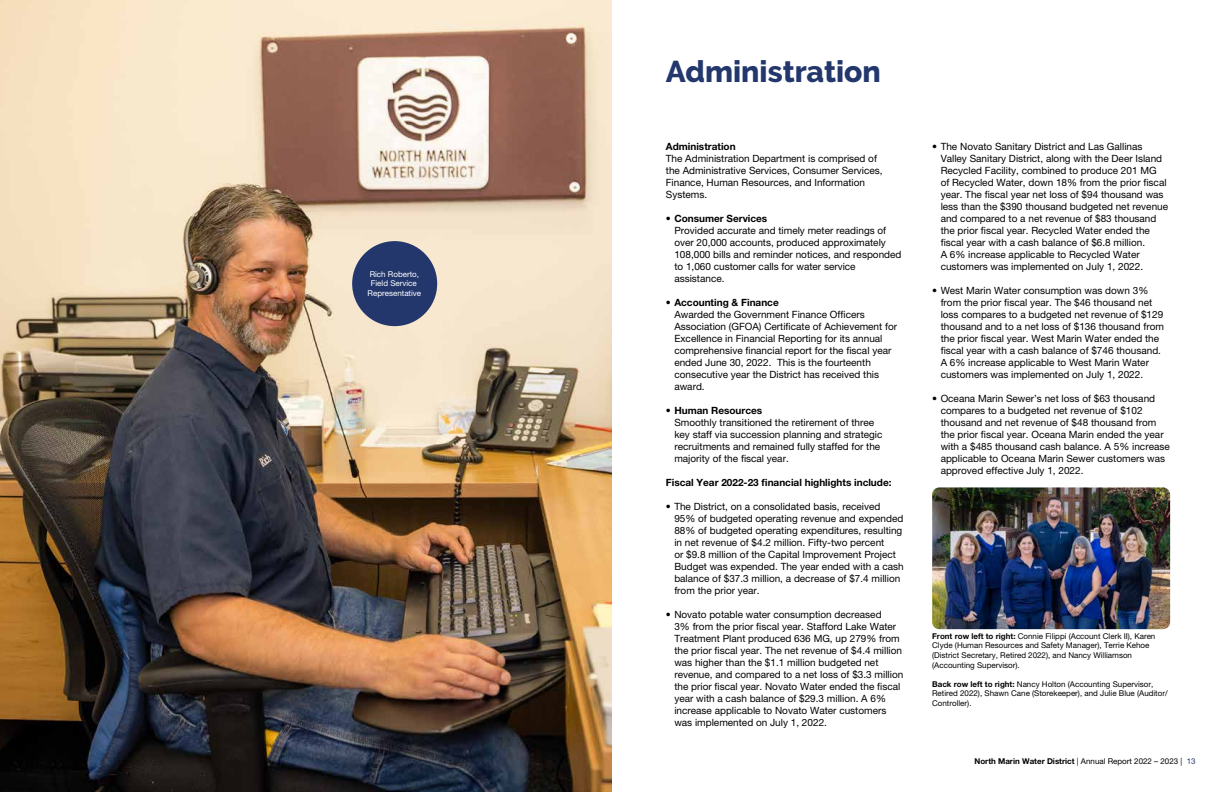
<style>
.page{position:relative;width:1224px;height:792px;background:#fff}
.page>*{position:absolute;margin:0;border:0;box-sizing:border-box;transform-origin:0 0}
.t1{font:800 30px "Raleway";color:#23376d}
.t2{font:10px/12px "Helvetica Neue LT Pro";color:#000}
.t3{font:700 10px "Helvetica Neue LT Pro";color:#000}
.t4{font:8px/9.6px "Helvetica Neue LT Pro";color:#000}
.t5{font:700 8px "Helvetica Neue LT Pro";color:#000}
.t6{font:8px/9.6px "Helvetica Neue LT Pro";color:#fff;text-align:center}
.s1{font-weight:700}
.s2{font-weight:400}
.s3{font-weight:400;color:#23376d}
</style>
<div class="page">
<img style="left:932px;top:487px;width:238px;height:142px">
<img style="left:0;top:0;width:612px;height:792px">
<div style="left:352px;top:241px;width:85px;height:85px;background:#23376d;border-radius:50%"></div>
<p class="t6" style="left:368px;top:269px;width:55px">Rich Roberto,<br>Field Service<br>Representative</p>
<h1 class="t1" style="left:666px;top:54px;width:216px">Administration</h1>
<p class="t3" style="left:666px;top:140px;width:71px">Administration</p>
<p class="t2" style="left:666px;top:152px;width:218px">The Administration Department is comprised of the Administrative Services, Consumer Services, Finance, Human Resources, and Information Systems.</p>
<p class="t2" style="left:674px;top:212px;width:229px;text-indent:-8px">• <span class="s1">Consumer Services<br></span>Provided accurate and timely meter readings of over 20,000 accounts, produced approximately 108,000 bills and reminder notices, and responded to 1,060 customer calls for water service assistance.</p>
<p class="t2" style="left:674px;top:296px;width:224px;text-indent:-8px">• <span class="s1">Accounting &amp; Finance<br></span>Awarded the Government Finance Officers Association (GFOA) Certificate of Achievement for Excellence in Financial Reporting for its annual comprehensive financial report for the fiscal year ended June 30, 2022. This is the fourteenth consecutive year the District has received this award.</p>
<p class="t2" style="left:674px;top:404px;width:210px;text-indent:-8px">• <span class="s1">Human Resources<br></span>Smoothly transitioned the retirement of three key staff via succession planning and strategic recruitments and remained fully staffed for the majority of the fiscal year.</p>
<p class="t3" style="left:666px;top:476px;width:227px">Fiscal Year 2022-23 financial highlights include:</p>
<p class="t2" style="left:674px;top:500px;width:231px;text-indent:-8px">• The District, on a consolidated basis, received 95% of budgeted operating revenue and expended 88% of budgeted operating expenditures, resulting in net revenue of $4.2 million. Fifty-two percent<br>or $9.8 million of the Capital Improvement Project Budget was expended. The year ended with a cash balance of $37.3 million, a decrease of $7.4 million from the prior year.</p>
<p class="t2" style="left:674px;top:608px;width:230px;text-indent:-8px">• Novato potable water consumption decreased<br>3% from the prior fiscal year. Stafford Lake Water Treatment Plant produced 636 MG, up 279% from the prior fiscal year. The net revenue of $4.4 million was higher than the $1.1 million budgeted net revenue, and compared to a net loss of $3.3 million the prior fiscal year. Novato Water ended the fiscal year with a cash balance of $29.3 million. A 6% increase applicable to Novato Water customers was implemented on July 1, 2022.</p>
<p class="t2" style="left:941px;top:140px;width:229px;text-indent:-8px">• The Novato Sanitary District and Las Gallinas Valley Sanitary District, along with the Deer Island Recycled Facility, combined to produce 201 MG<br>of Recycled Water, down 18% from the prior fiscal year. The fiscal year net loss of $94 thousand was less than the $390 thousand budgeted net revenue and compared to a net revenue of $83 thousand the prior fiscal year. Recycled Water ended the fiscal year with a cash balance of $6.8 million.<br>A 6% increase applicable to Recycled Water customers was implemented on July 1, 2022.</p>
<p class="t2" style="left:941px;top:284px;width:225px;text-indent:-8px">• West Marin Water consumption was down 3% from the prior fiscal year. The $46 thousand net loss compares to a budgeted net revenue of $129 thousand and to a net loss of $136 thousand from the prior fiscal year. West Marin Water ended the fiscal year with a cash balance of $746 thousand.<br>A 6% increase applicable to West Marin Water customers was implemented on July 1, 2022.</p>
<p class="t2" style="left:941px;top:392px;width:231px;text-indent:-8px">• Oceana Marin Sewer’s net loss of $63 thousand compares to a budgeted net revenue of $102 thousand and net revenue of $48 thousand from the prior fiscal year. Oceana Marin ended the year with a $485 thousand cash balance. A 5% increase applicable to Oceana Marin Sewer customers was approved effective July 1, 2022.</p>
<p class="t4" style="left:932px;top:631px;width:225px"><span class="s1">Front row left to right:</span> Connie Filippi (Account Clerk II), Karen Clyde (Human Resources and Safety Manager), Terrie Kehoe (District Secretary, Retired 2022), and Nancy Williamson (Accounting Supervisor).</p>
<p class="t4" style="left:932px;top:679px;width:237px"><span class="s1">Back row left to right:</span> Nancy Holton (Accounting Supervisor,<br>Retired 2022), Shawn Cane (Storekeeper), and Julie Blue (Auditor/<br>Controller).</p>
<p class="t5" style="left:974px;top:756px;width:223px">North Marin Water District <span class="s2">| Annual Report 2022 – 2023 |</span> <span class="s3">13</span></p>
</div>
